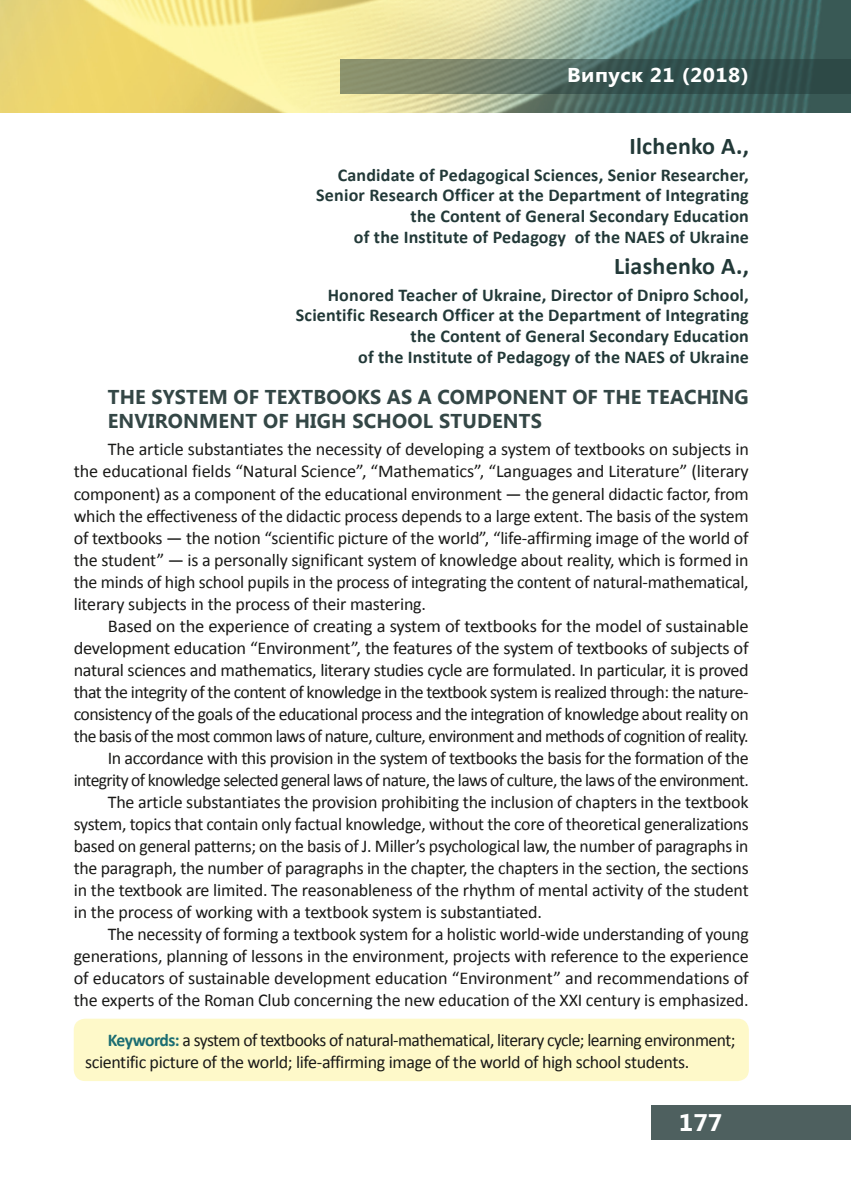
<style>
.page{position:relative;width:851px;height:1191px;background:#fff}
.page>*{position:absolute;margin:0;border:0;box-sizing:border-box;transform-origin:0 0}
.Автор__копія{font:700 24px "Calibri";letter-spacing:.01em;color:#223938}
.t1{font:700 24px "Segoe UI";color:#fff;scale:1.05 1}
.Невеликий_Заголовок{font:700 20px/24px "Segoe UI";letter-spacing:.01em;color:#344746}
.t2{font:700 20px "Segoe UI";letter-spacing:.025em;color:#fff;scale:1.06 1}
.Анотація{font:18px/22px "Calibri";letter-spacing:-.025em;color:#1a1a18;text-align:justify}
.Про_автора_мал{font:700 18px/20.8px "Calibri";letter-spacing:.01em;color:#223938;text-align:right}
.s1{font-weight:700;color:#1b6d72}
</style>
<div class="page">
<img style="left:0;top:0;width:850px;height:113px">
<svg style="left:340px;top:60px;width:510px;height:34px;background:#52675b"></svg>
<div style="left:651px;top:1106px;width:199px;height:34px;background:#4e605f"></div>
<div style="left:74px;top:1018px;width:674px;height:63px;background:#fef9c9;border-radius:11px"></div>
<p class="t2" style="left:567px;top:61px;width:173px">Випуск 21 (2018)</p>
<p class="Автор__копія" style="left:629px;top:131px;width:121px">Ilchenko A.,</p>
<p class="Про_автора_мал" style="left:316px;top:164px;width:434px">Candidate of Pedagogical Sciences, Senior Researcher, Senior Research Officer at the Department of Integrating the Content of General Secondary Education<br>of the Institute of Pedagogy of the NAES of Ukraine</p>
<p class="Автор__копія" style="left:614px;top:251px;width:136px">Liashenko A.,</p>
<p class="Про_автора_мал" style="left:296px;top:284px;width:454px">Honored Teacher of Ukraine, Director of Dnipro School, Scientific Research Officer at the Department of Integrating the Content of General Secondary Education<br>of the Institute of Pedagogy of the NAES of Ukraine</p>
<p class="Невеликий_Заголовок" style="left:108px;top:383px;width:642px">THE SYSTEM OF TEXTBOOKS AS A COMPONENT OF THE TEACHING<br>ENVIRONMENT OF HIGH SCHOOL STUDENTS</p>
<p class="Анотація" style="left:74px;top:438px;width:676px;text-indent:34px">The article substantiates the necessity of developing a system of textbooks on subjects in the educational fields “Natural Science”, “Mathematics”, “Languages and Literature” (literary component) as a component of the educational environment — the general didactic factor, from which the effectiveness of the didactic process depends to a large extent. The basis of the system of textbooks — the notion “scientific picture of the world”, “life-affirming image of the world of the student” — is a personally significant system of knowledge about reality, which is formed in the minds of high school pupils in the process of integrating the content of natural-mathematical, literary subjects in the process of their mastering.</p>
<p class="Анотація" style="left:74px;top:614px;width:676px;text-indent:34px">Based on the experience of creating a system of textbooks for the model of sustainable development education “Environment”, the features of the system of textbooks of subjects of natural sciences and mathematics, literary studies cycle are formulated. In particular, it is proved that the integrity of the content of knowledge in the textbook system is realized through: the nature&shy;consistency of the goals of the educational process and the integration of knowledge about reality on the basis of the most common laws of nature, culture, environment and methods of cognition of reality.</p>
<p class="Анотація" style="left:74px;top:746px;width:676px;text-align:right">In accordance with this provision in the system of textbooks the basis for the formation of the integrity of knowledge selected general laws of nature, the laws of culture, the laws of the environment.</p>
<p class="Анотація" style="left:74px;top:790px;width:676px;text-indent:34px">The article substantiates the provision prohibiting the inclusion of chapters in the textbook system, topics that contain only factual knowledge, without the core of theoretical generalizations based on general patterns; on the basis of J. Miller’s psychological law, the number of paragraphs in the paragraph, the number of paragraphs in the chapter, the chapters in the section, the sections in the textbook are limited. The reasonableness of the rhythm of mental activity of the student in the process of working with a textbook system is substantiated.</p>
<p class="Анотація" style="left:74px;top:922px;width:676px;text-indent:34px">The necessity of forming a textbook system for a holistic world-wide understanding of young generations, planning of lessons in the environment, projects with reference to the experience of educators of sustainable development education “Environment” and recommendations of the experts of the Roman Club concerning the new education of the XXI century is emphasized.</p>
<p class="Анотація" style="left:85px;top:1028px;width:651px;text-indent:23px"><span class="s1">Keywords:</span> a system of textbooks of natural-mathematical, literary cycle; learning environment; scientific picture of the world; life-affirming image of the world of high school students.</p>
<h1 class="t1" style="left:678px;top:1105px;width:43px">177</h1>
</div>
